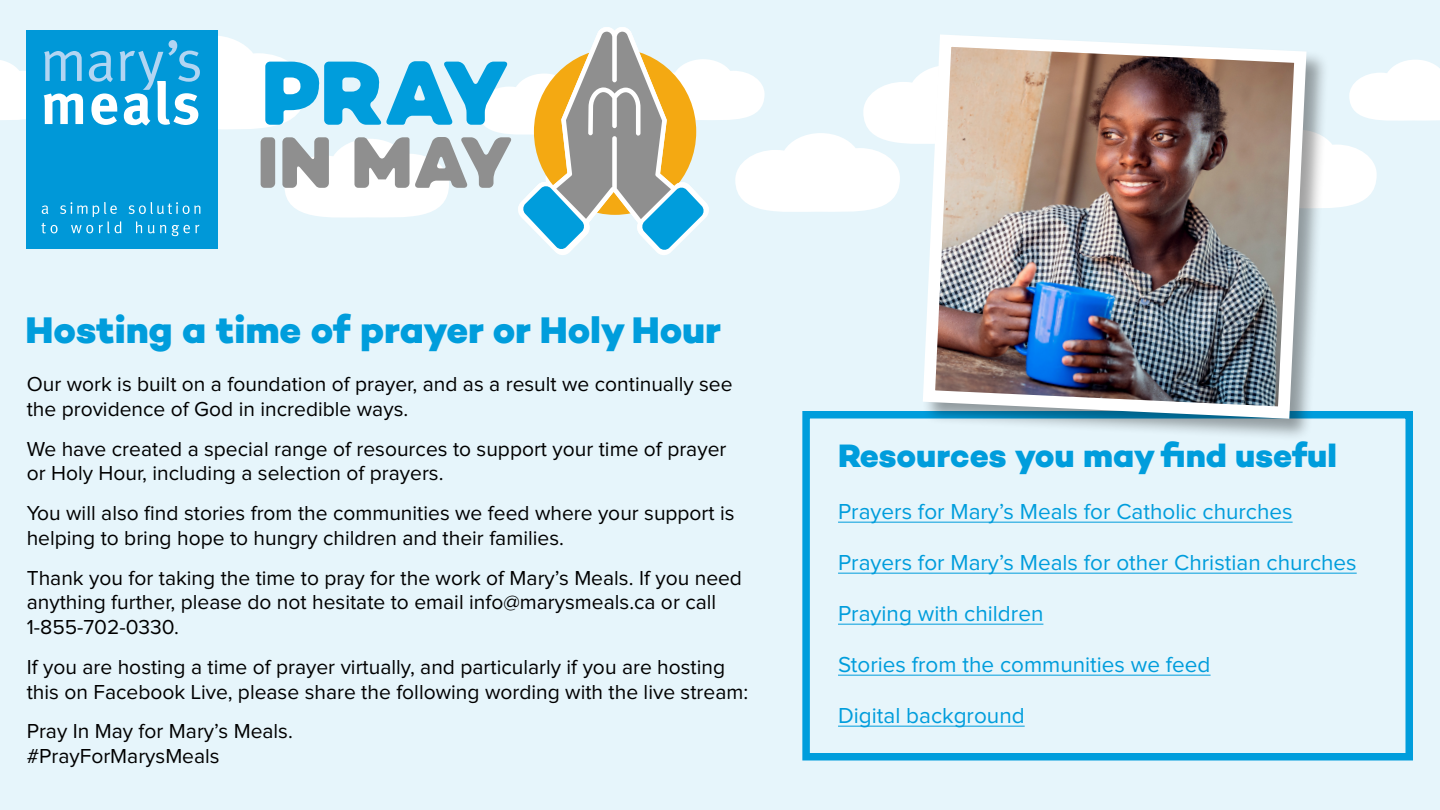
<style>
.page{position:relative;width:1440px;height:810px;background:#e6f5fb}
.page>*{position:absolute;margin:0;border:0;box-sizing:border-box;transform-origin:0 0}
.t1{font:800 37.72px "Campton";letter-spacing:-.005em;color:#009ddc}
.t2{font:800 33px "Campton";letter-spacing:-.005em;color:#009ddc}
.t3{font:22.5px "Proxima Nova";color:#009ddc}
.t4{font:21px/24.8px "Proxima Nova";color:#000}
</style>
<div class="page">
<svg style="left:0;top:27px;width:1440px;height:228px"></svg>
<hr style="left:838px;top:522px;width:455px;height:1px;background:#009ddc">
<hr style="left:838px;top:573px;width:519px;height:1px;background:#009ddc">
<hr style="left:838px;top:624px;width:205px;height:1px;background:#009ddc">
<hr style="left:838px;top:675px;width:373px;height:1px;background:#009ddc">
<hr style="left:838px;top:726px;width:187px;height:1px;background:#009ddc">
<div style="left:802px;top:411px;width:611px;height:349px;border:8px solid #009ddc"></div>
<div style="left:922px;top:33px;width:407px;height:408px;background:#000;opacity:.37"></div>
<img style="left:916px;top:28px;width:397px;height:397px">
<h1 class="t1" style="left:26px;top:306px;width:697px">Hosting a time of prayer or Holy Hour</h1>
<p class="t4" style="left:27px;top:373px;width:707px">Our work is built on a foundation of prayer, and as a result we continually see the providence of God in incredible ways.</p>
<p class="t4" style="left:27px;top:437px;width:701px">We have created a special range of resources to support your time of prayer or Holy Hour, including a selection of prayers.</p>
<p class="t4" style="left:27px;top:502px;width:709px">You will also find stories from the communities we feed where your support is helping to bring hope to hungry children and their families.</p>
<p class="t4" style="left:27px;top:566px;width:717px">Thank you for taking the time to pray for the work of Mary’s Meals. If you need anything further, please do not hesitate to email info@marysmeals.ca or call<br>1-855-702-0330.</p>
<p class="t4" style="left:27px;top:655px;width:723px">If you are hosting a time of prayer virtually, and particularly if you are hosting this on Facebook Live, please share the following wording with the live stream:</p>
<p class="t4" style="left:27px;top:720px;width:268px">Pray In May for Mary’s Meals. #PrayForMarysMeals</p>
<h2 class="t2" style="left:838px;top:434px;width:500px">Resources you may find useful</h2>
<p class="t3" style="left:838px;top:501px;width:456px">Prayers for Mary’s Meals for Catholic churches</p>
<p class="t3" style="left:838px;top:552px;width:520px">Prayers for Mary’s Meals for other Christian churches</p>
<p class="t3" style="left:838px;top:603px;width:207px">Praying with children</p>
<p class="t3" style="left:838px;top:654px;width:374px">Stories from the communities we feed</p>
<p class="t3" style="left:838px;top:705px;width:188px">Digital background</p>
</div>
